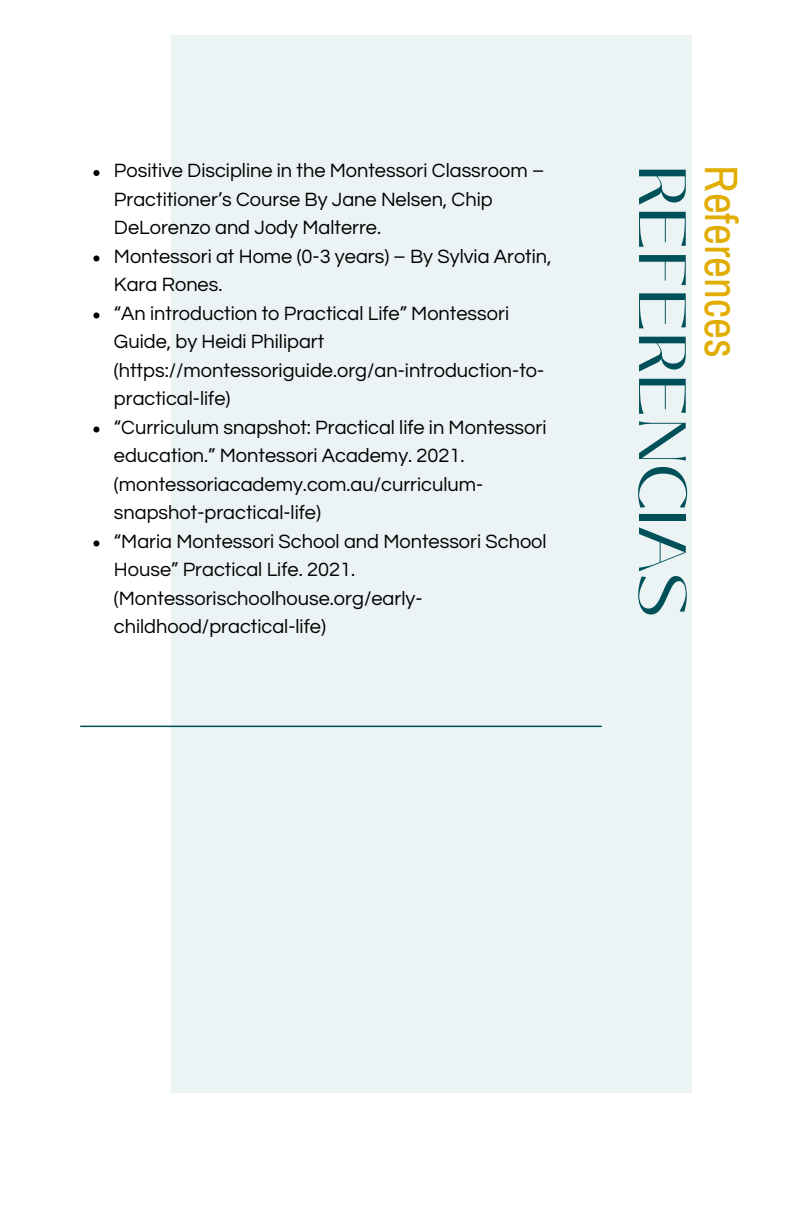
<style>
.page{position:relative;width:792px;height:1224px;background:#fff}
.page>*{position:absolute;margin:0;border:0;box-sizing:border-box;transform-origin:0 0}
.t1{font:66.6px "Black Mango";color:#005059}
.t2{font:46px "Archivo Narrow";color:#e1ad01}
.t3{font:20px/28.4px "Questrial";color:#000}
</style>
<div class="page">
<div style="left:171px;top:35px;width:521px;height:1058px;background:#ebf3f4"></div>
<hr style="left:81px;top:726px;width:520px;height:1px;background:#005059">
<svg style="left:93px;top:170px;width:6px;height:6px"></svg>
<svg style="left:93px;top:255px;width:6px;height:6px"></svg>
<svg style="left:93px;top:312px;width:6px;height:6px"></svg>
<svg style="left:93px;top:426px;width:6px;height:6px"></svg>
<svg style="left:93px;top:540px;width:6px;height:6px"></svg>
<p class="t3" style="left:114px;top:157px;width:439px">Positive Discipline in the Montessori Classroom – Practitioner’s Course By Jane Nelsen, Chip DeLorenzo and Jody Malterre.<br>Montessori at Home (0-3 years) – By Sylvia Arotin, Kara Rones.<br>“An introduction to Practical Life” Montessori Guide, by Heidi Philipart (https://montessoriguide.org/an-introduction-to&shy;practical-life)<br>“Curriculum snapshot: Practical life in Montessori education.” Montessori Academy. 2021. (montessoriacademy.com.au/curriculum&shy;snapshot-practical-life)<br>“Maria Montessori School and Montessori School House” Practical Life. 2021. (Montessorischoolhouse.org/early&shy;childhood/practical-life)</p>
<h1 class="t1" style="left:712px;top:165px;width:454px;rotate:90deg">REFERENCIAS</h1>
<h2 class="t2" style="left:746px;top:165px;width:194px;rotate:90deg">References</h2>
</div>
